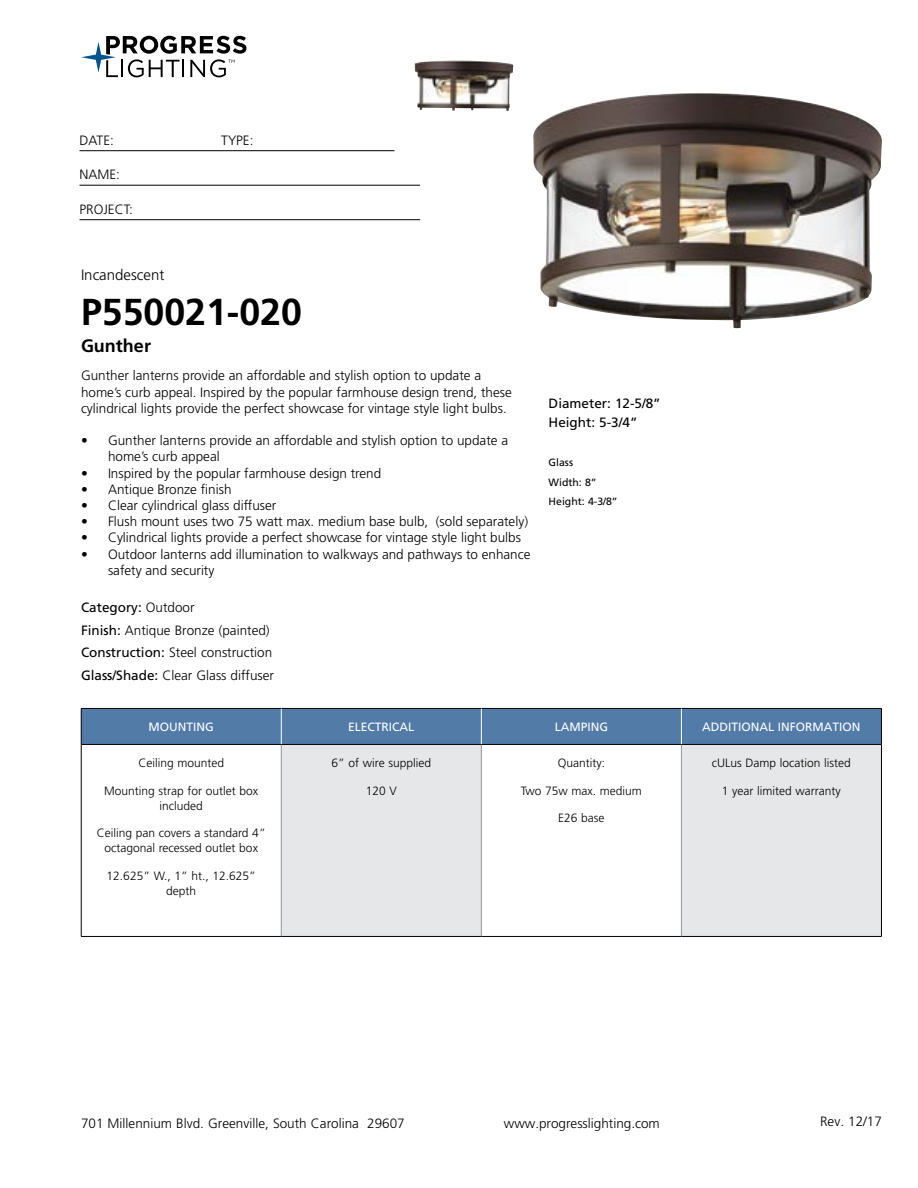
<style>
.page{position:relative;width:918px;height:1188px;background:#fff}
.page>*{position:absolute;margin:0;border:0;box-sizing:border-box;transform-origin:0 0}
.t1{font:700 37.5px "Frutiger LT Std";color:#000}
.t2{font:700 18px "Frutiger LT Std";color:#000}
.t3{font:300 15px "Frutiger LT Std";color:#000}
.t4{font:300 13.5px/16.2px "Frutiger LT Std";color:#000}
.t5{font:13.5px/19.5px "Frutiger LT Std";color:#000}
.t6{font:300 12px/15px "Frutiger LT Std";color:#000;text-align:center}
.t7{font:12px "Frutiger LT Std";color:#fff}
.t8{font:10.5px/19.5px "Frutiger LT Std";color:#000}
.s1{font-weight:400}
</style>
<div class="page">
<svg style="left:81px;top:36px;width:165px;height:41px"></svg>
<hr style="left:80px;top:150px;width:314px;height:1px;background:#000">
<hr style="left:80px;top:185px;width:340px;height:1px;background:#000">
<hr style="left:80px;top:219px;width:340px;height:1px;background:#000">
<div style="left:82px;top:709px;width:799px;height:35px;background:#527ba8"></div>
<div style="left:281px;top:744px;width:200px;height:192px;background:#e6e7e8"></div>
<div style="left:681px;top:744px;width:200px;height:192px;background:#e6e7e8"></div>
<hr style="left:281px;top:745px;width:1px;height:191px;background:#939598">
<hr style="left:481px;top:745px;width:1px;height:191px;background:#939598">
<hr style="left:681px;top:745px;width:1px;height:191px;background:#939598">
<hr style="left:81px;top:744px;width:200px;height:1px;background:#000">
<hr style="left:281px;top:744px;width:200px;height:1px;background:#000">
<hr style="left:481px;top:744px;width:200px;height:1px;background:#000">
<hr style="left:681px;top:744px;width:200px;height:1px;background:#000">
<hr style="left:81px;top:936px;width:200px;height:1px;background:#000">
<hr style="left:281px;top:936px;width:200px;height:1px;background:#000">
<hr style="left:481px;top:936px;width:200px;height:1px;background:#000">
<hr style="left:681px;top:936px;width:201px;height:1px;background:#000">
<hr style="left:81px;top:708px;width:200px;height:1px;background:#000">
<hr style="left:81px;top:709px;width:1px;height:35px;background:#000">
<hr style="left:281px;top:708px;width:200px;height:1px;background:#000">
<hr style="left:481px;top:708px;width:200px;height:1px;background:#000">
<hr style="left:681px;top:708px;width:201px;height:1px;background:#000">
<hr style="left:881px;top:709px;width:1px;height:35px;background:#000">
<hr style="left:81px;top:744px;width:1px;height:192px;background:#000">
<hr style="left:881px;top:744px;width:1px;height:192px;background:#000">
<hr style="left:281px;top:709px;width:1px;height:35px;background:#fff">
<hr style="left:681px;top:709px;width:1px;height:35px;background:#fff">
<hr style="left:481px;top:709px;width:1px;height:35px;background:#fff">
<img style="left:533px;top:93px;width:349px;height:235px">
<img style="left:415px;top:61px;width:98px;height:50px">
<p class="t4" style="left:80px;top:132px;width:36px">DATE:</p>
<p class="t4" style="left:221px;top:132px;width:34px">TYPE:</p>
<p class="t4" style="left:80px;top:167px;width:42px">NAME:</p>
<p class="t4" style="left:80px;top:201px;width:55px">PROJECT:</p>
<p class="t3" style="left:81px;top:266px;width:85px">Incandescent</p>
<h1 class="t1" style="left:81px;top:290px;width:222px">P550021-020</h1>
<h2 class="t2" style="left:81px;top:335px;width:72px">Gunther</h2>
<p class="t4" style="left:81px;top:368px;width:432px">Gunther lanterns provide an affordable and stylish option to update a home’s curb appeal. Inspired by the popular farmhouse design trend, these cylindrical lights provide the perfect showcase for vintage style light bulbs.</p>
<p class="t4" style="left:108px;top:433px;width:402px;text-indent:-27px">• Gunther lanterns provide an affordable and stylish option to update a home’s curb appeal</p>
<p class="t4" style="left:81px;top:465px;width:302px">• Inspired by the popular farmhouse design trend</p>
<p class="t4" style="left:81px;top:481px;width:152px">• Antique Bronze finish</p>
<p class="t4" style="left:81px;top:497px;width:197px">• Clear cylindrical glass diffuser</p>
<p class="t4" style="left:81px;top:514px;width:449px">• Flush mount uses two 75 watt max. medium base bulb, (sold separately)</p>
<p class="t4" style="left:81px;top:530px;width:442px">• Cylindrical lights provide a perfect showcase for vintage style light bulbs</p>
<p class="t4" style="left:108px;top:546px;width:424px;text-indent:-27px">• Outdoor lanterns add illumination to walkways and pathways to enhance safety and security</p>
<p class="t4" style="left:81px;top:597px;width:195px;line-height:22.5px"><span class="s1">Category:</span> Outdoor<br><span class="s1">Finish:</span> Antique Bronze (painted)<br><span class="s1">Construction:</span> Steel construction<br><span class="s1">Glass/Shade:</span> Clear Glass diffuser</p>
<p class="t5" style="left:549px;top:393px;width:114px">Diameter: 12-5/8”<br>Height: 5-3/4”</p>
<p class="t8" style="left:549px;top:453px;width:71px">Glass<br>Width: 8”<br>Height: 4-3/8”</p>
<p class="t7" style="left:149px;top:720px;width:67px">MOUNTING</p>
<p class="t7" style="left:348px;top:720px;width:68px">ELECTRICAL</p>
<p class="t7" style="left:555px;top:720px;width:55px">LAMPING</p>
<p class="t7" style="left:702px;top:720px;width:160px">ADDITIONAL INFORMATION</p>
<p class="t6" style="left:138px;top:755px;width:87px">Ceiling mounted</p>
<p class="t6" style="left:104px;top:783px;width:156px">Mounting strap for outlet box included</p>
<p class="t6" style="left:97px;top:826px;width:170px">Ceiling pan covers a standard 4” octagonal recessed outlet box</p>
<p class="t6" style="left:107px;top:869px;width:151px">12.625” W., 1” ht., 12.625” depth</p>
<p class="t6" style="left:332px;top:755px;width:101px">6” of wire supplied</p>
<p class="t6" style="left:366px;top:783px;width:33px">120 V</p>
<p class="t6" style="left:712px;top:756px;width:141px">cULus Damp location listed</p>
<p class="t6" style="left:722px;top:783px;width:120px">1 year limited warranty</p>
<p class="t6" style="left:558px;top:755px;width:49px">Quantity:</p>
<p class="t6" style="left:521px;top:783px;width:123px">Two 75w max. medium</p>
<p class="t6" style="left:558px;top:811px;width:48px">E26 base</p>
<p class="t4" style="left:81px;top:1115px;width:325px">701 Millennium Blvd. Greenville, South Carolina 29607</p>
<p class="t4" style="left:504px;top:1115px;width:158px">www.progresslighting.com</p>
<p class="t4" style="left:820px;top:1114px;width:63px">Rev. 12/17</p>
</div>
